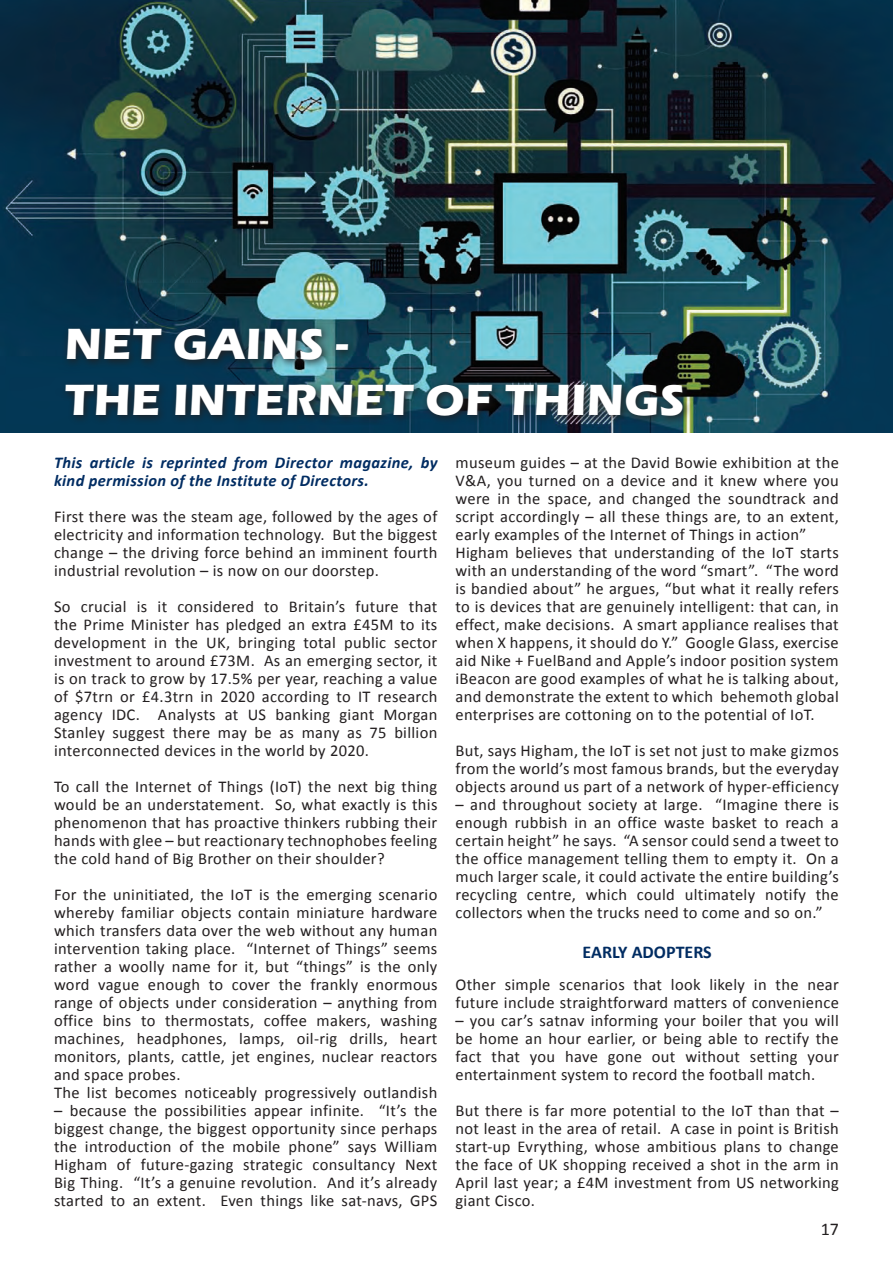
<style>
.page{position:relative;width:893px;height:1263px;background:#fff}
.page>*{position:absolute;margin:0;border:0;box-sizing:border-box;transform-origin:0 0}
.t1{font:700 45px/55.5px "Eras ITC";letter-spacing:.01em;color:#fff}
.t2{font:700 18px "Calibri";color:#002c62}
.t3{font:18px "Calibri";color:#231f20}
.t4{font:16.5px/18px "Calibri";letter-spacing:.02em;color:#231f20;text-align:justify}
.t5{font:italic 700 16.5px/18px "Calibri";letter-spacing:.02em;color:#002c62}
</style>
<div class="page">
<img style="left:0;top:0;width:893px;height:432px">
<div style="left:60px;top:323px;width:632px;height:103px;background:#231f20;opacity:.96"></div>
<h1 class="t1" style="left:65px;top:317px;width:621px">NET GAINS -<br>THE INTERNET OF THINGS</h1>
<p class="t5" style="left:54px;top:454px;width:385px">This article is reprinted from Director magazine, by kind permission of the Institute of Directors.</p>
<p class="t4" style="left:54px;top:508px;width:385px">First there was the steam age, followed by the ages of electricity and information technology. But the biggest change – the driving force behind an imminent fourth industrial revolution – is now on our doorstep.</p>
<p class="t4" style="left:54px;top:598px;width:385px">So crucial is it considered to Britain’s future that the Prime Minister has pledged an extra £45M to its development in the UK, bringing total public sector investment to around £73M. As an emerging sector, it is on track to grow by 17.5% per year, reaching a value of $7trn or £4.3trn in 2020 according to IT research agency IDC. Analysts at US banking giant Morgan Stanley suggest there may be as many as 75 billion interconnected devices in the world by 2020.</p>
<p class="t4" style="left:54px;top:778px;width:385px">To call the Internet of Things (IoT) the next big thing would be an understatement. So, what exactly is this phenomenon that has proactive thinkers rubbing their hands with glee – but reactionary technophobes feeling the cold hand of Big Brother on their shoulder?</p>
<p class="t4" style="left:54px;top:886px;width:385px;text-align:left">For the uninitiated, the IoT is the emerging scenario whereby familiar objects contain miniature hardware which transfers data over the web without any human intervention taking place. “Internet of Things” seems rather a woolly name for it, but “things” is the only word vague enough to cover the frankly enormous range of objects under consideration – anything from office bins to thermostats, coffee makers, washing machines, headphones, lamps, oil-rig drills, heart monitors, plants, cattle, jet engines, nuclear reactors and space probes.<br>The list becomes noticeably progressively outlandish</p>
<p class="t4" style="left:54px;top:1102px;width:385px">– because the possibilities appear infinite. “It’s the biggest change, the biggest opportunity since perhaps the introduction of the mobile phone” says William Higham of future-gazing strategic consultancy Next Big Thing. “It’s a genuine revolution. And it’s already started to an extent. Even things like sat-navs, GPS</p>
<p class="t4" style="left:455px;top:454px;width:385px;text-align:left">museum guides – at the David Bowie exhibition at the V&amp;A, you turned on a device and it knew where you were in the space, and changed the soundtrack and script accordingly – all these things are, to an extent, early examples of the Internet of Things in action” Higham believes that understanding of the IoT starts with an understanding of the word “smart”. “The word is bandied about” he argues, “but what it really refers to is devices that are genuinely intelligent: that can, in effect, make decisions. A smart appliance realises that when X happens, it should do Y.” Google Glass, exercise aid Nike + FuelBand and Apple’s indoor position system iBeacon are good examples of what he is talking about, and demonstrate the extent to which behemoth global enterprises are cottoning on to the potential of IoT.</p>
<p class="t4" style="left:455px;top:742px;width:385px">But, says Higham, the IoT is set not just to make gizmos from the world’s most famous brands, but the everyday objects around us part of a network of hyper-efficiency</p>
<p class="t4" style="left:455px;top:796px;width:385px">– and throughout society at large. “Imagine there is enough rubbish in an office waste basket to reach a certain height” he says. “A sensor could send a tweet to the office management telling them to empty it. On a much larger scale, it could activate the entire building’s recycling centre, which could ultimately notify the collectors when the trucks need to come and so on.”</p>
<p class="t2" style="left:583px;top:940px;width:131px">EARLY ADOPTERS</p>
<p class="t4" style="left:455px;top:976px;width:385px">Other simple scenarios that look likely in the near future include straightforward matters of convenience</p>
<p class="t4" style="left:455px;top:1012px;width:385px">– you car’s satnav informing your boiler that you will be home an hour earlier, or being able to rectify the fact that you have gone out without setting your entertainment system to record the football match.</p>
<p class="t4" style="left:455px;top:1102px;width:385px">But there is far more potential to the IoT than that – not least in the area of retail. A case in point is British start-up Evrything, whose ambitious plans to change the face of UK shopping received a shot in the arm in April last year; a £4M investment from US networking giant Cisco.</p>
<p class="t3" style="left:821px;top:1218px;width:20px">17</p>
</div>
